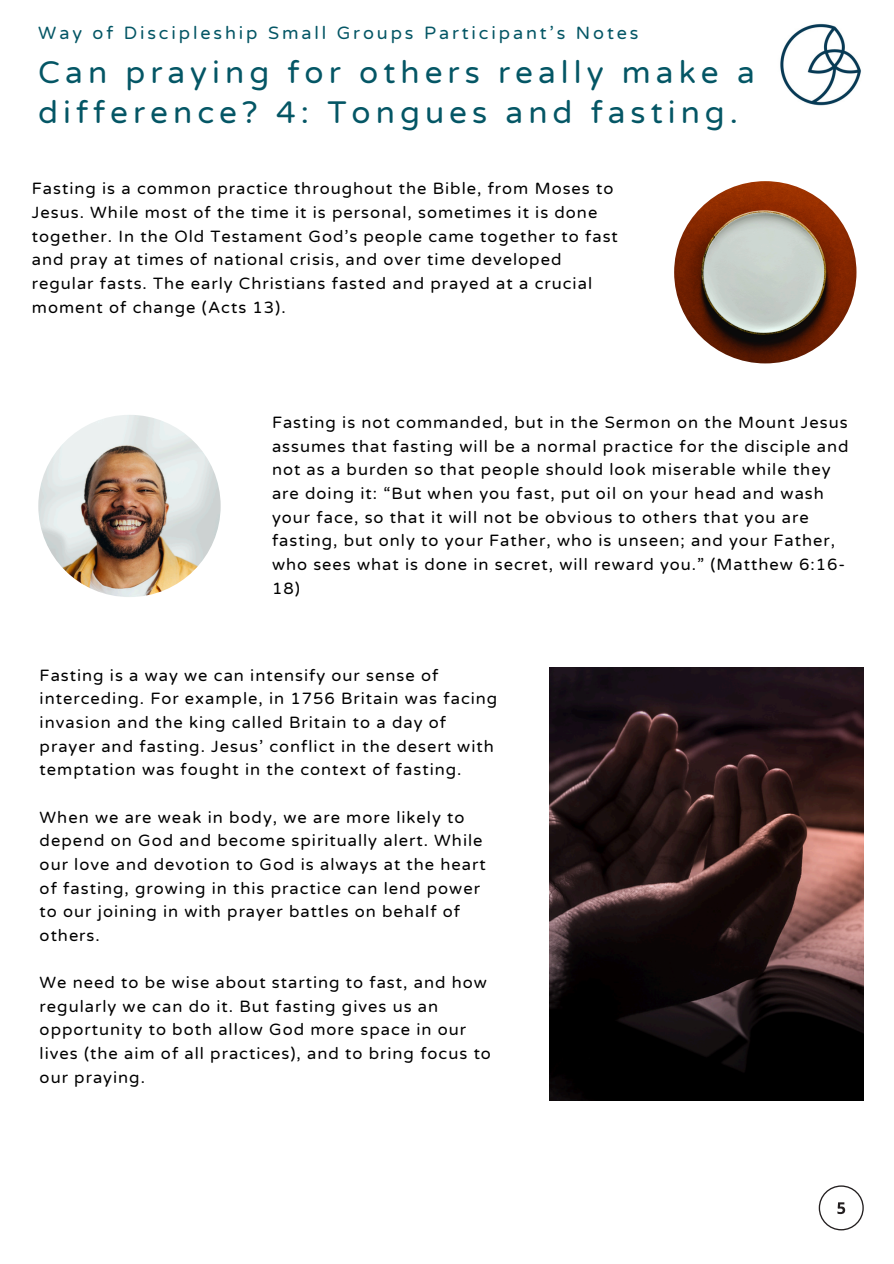
<style>
.page{position:relative;width:894px;height:1264px;background:#fff}
.page>*{position:absolute;margin:0;border:0;box-sizing:border-box;transform-origin:0 0}
.t1{font:31.5px/40px "Varela Round";letter-spacing:.16em;color:#045665}
.t2{font:18px "Varela Round";letter-spacing:.16em;color:#045665}
.t3{font:16.5px/23.7px "Varela Round";letter-spacing:.06em;color:#000}
</style>
<div class="page">
<img style="left:780px;top:23px;width:81px;height:83px">
<img style="left:674px;top:181px;width:182px;height:182px;border-radius:50%">
<img style="left:38px;top:415px;width:182px;height:182px;border-radius:50%">
<img style="left:549px;top:667px;width:314px;height:433px">
<svg style="left:818px;top:1185px;width:45px;height:45px"></svg>
<p class="t2" style="left:38px;top:23px;width:601px">Way of Discipleship Small Groups Participant’s Notes</p>
<p class="t1" style="left:38px;top:53px;width:717px">Can praying for others really make a difference? 4: Tongues and fasting.</p>
<p class="t3" style="left:32px;top:177px;width:587px">Fasting is a common practice throughout the Bible, from Moses to Jesus. While most of the time it is personal, sometimes it is done together. In the Old Testament God’s people came together to fast and pray at times of national crisis, and over time developed regular fasts. The early Christians fasted and prayed at a crucial moment of change (Acts 13).</p>
<p class="t3" style="left:272px;top:411px;width:578px">Fasting is not commanded, but in the Sermon on the Mount Jesus assumes that fasting will be a normal practice for the disciple and not as a burden so that people should look miserable while they are doing it: “But when you fast, put oil on your head and wash your face, so that it will not be obvious to others that you are fasting, but only to your Father, who is unseen; and your Father, who sees what is done in secret, will reward you.” (Matthew 6:16- 18)</p>
<p class="t3" style="left:40px;top:663px;width:459px">Fasting is a way we can intensify our sense of interceding. For example, in 1756 Britain was facing invasion and the king called Britain to a day of prayer and fasting. Jesus’ conflict in the desert with temptation was fought in the context of fasting.</p>
<p class="t3" style="left:40px;top:805px;width:447px">When we are weak in body, we are more likely to depend on God and become spiritually alert. While our love and devotion to God is always at the heart of fasting, growing in this practice can lend power to our joining in with prayer battles on behalf of others.</p>
<p class="t3" style="left:40px;top:971px;width:452px">We need to be wise about starting to fast, and how regularly we can do it. But fasting gives us an opportunity to both allow God more space in our lives (the aim of all practices), and to bring focus to our praying.</p>
</div>
